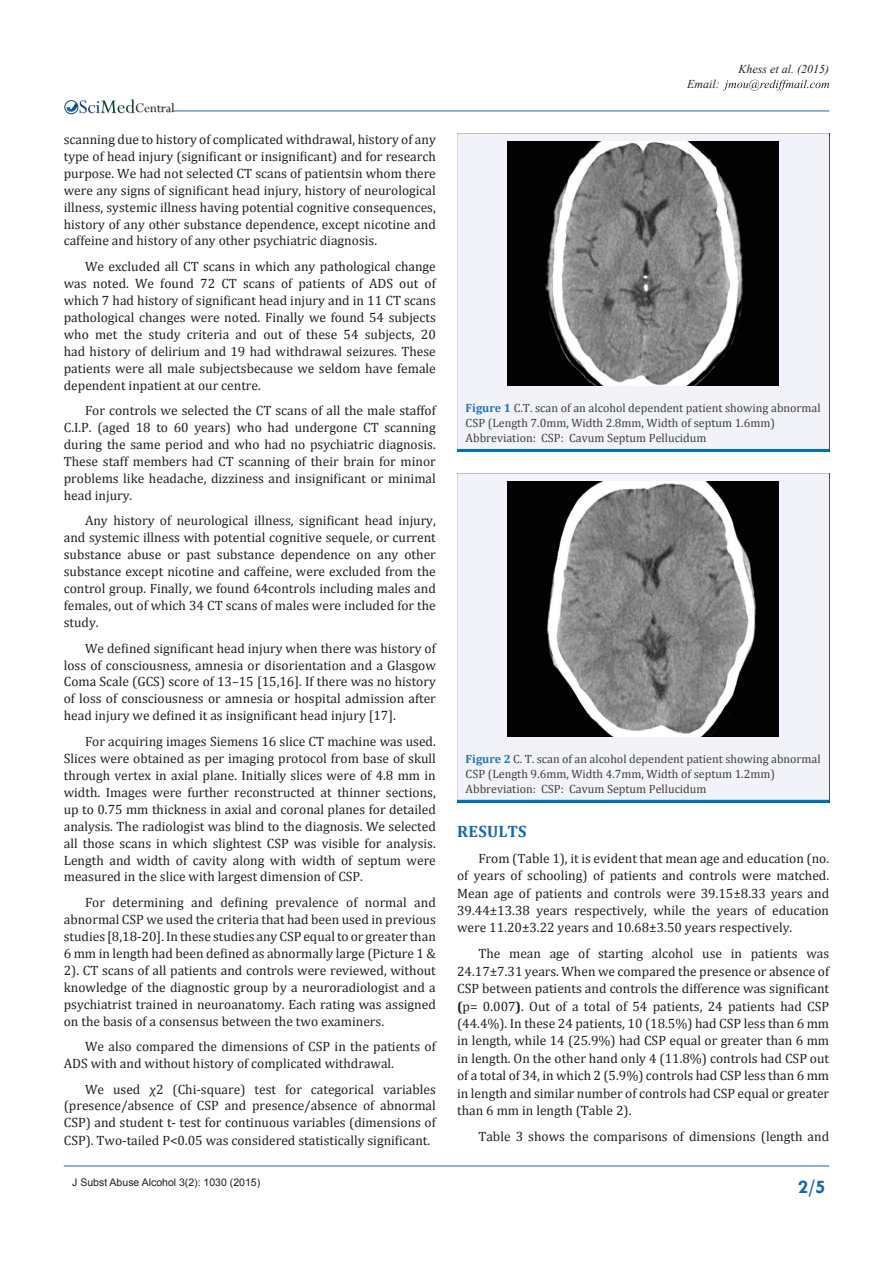
<style>
.page{position:relative;width:893px;height:1263px;background:#fff}
.page>*{position:absolute;margin:0;border:0;box-sizing:border-box;transform-origin:0 0}
.t1{font:700 19.5px "Tw Cen";color:#1768b4}
.t2{font:700 16.5px "Cambria";letter-spacing:.015em;color:#1768b4}
.t3{font:14.55px "Perpetua";color:#211e1e}
.t4{font:13.5px/17px "Cambria";color:#231f20;text-align:justify}
.t5{font:12px/15px "Cambria";color:#3e3e3f}
.t6{font:italic 12px "Times New Roman";color:#231f20}
.t7{font:10.5px "Arial";color:#231f20}
.s1{font-weight:700;color:#2a71b8}
.s2{font-weight:700}
</style>
<div class="page">
<img style="left:79px;top:103px;width:96px;height:11px">
<div style="left:64px;top:100px;width:14px;height:14px;border:1px solid #074d7c;border-radius:50%"></div>
<svg style="left:66px;top:99px;width:69px;height:14px"></svg>
<hr style="left:64px;top:1166px;width:765px;height:1px;background:#1768b4">
<svg style="left:723px;top:80px;width:106px;height:11px"></svg>
<hr style="left:174px;top:111px;width:655px;height:1px;background:#1768b4">
<div style="left:457px;top:133px;width:372px;height:316px;background:#f1f3f9"></div>
<hr style="left:457px;top:449px;width:372px;height:3px;background:#0072bc">
<img style="left:507px;top:142px;width:272px;height:244px">
<div style="left:457px;top:473px;width:372px;height:327px;background:#f1f3f9"></div>
<hr style="left:457px;top:800px;width:372px;height:3px;background:#0072bc">
<img style="left:507px;top:482px;width:272px;height:254px">
<p class="t3" style="left:135px;top:99px;width:41px">Central</p>
<p class="t4" style="left:64px;top:131px;width:374px">scanning due to history of complicated withdrawal, history of any type of head injury (significant or insignificant) and for research purpose. We had not selected CT scans of patientsin whom there were any signs of significant head injury, history of neurological illness, systemic illness having potential cognitive consequences, history of any other substance dependence, except nicotine and caffeine and history of any other psychiatric diagnosis.</p>
<p class="t4" style="left:64px;top:258px;width:374px;text-indent:21px">We excluded all CT scans in which any pathological change was noted. We found 72 CT scans of patients of ADS out of which 7 had history of significant head injury and in 11 CT scans pathological changes were noted. Finally we found 54 subjects who met the study criteria and out of these 54 subjects, 20 had history of delirium and 19 had withdrawal seizures. These patients were all male subjectsbecause we seldom have female dependent inpatient at our centre.</p>
<p class="t4" style="left:64px;top:402px;width:374px;text-indent:21px">For controls we selected the CT scans of all the male staffof C.I.P. (aged 18 to 60 years) who had undergone CT scanning during the same period and who had no psychiatric diagnosis.<br>These staff members had CT scanning of their brain for minor problems like headache, dizziness and insignificant or minimal head injury.</p>
<p class="t4" style="left:64px;top:512px;width:374px;text-indent:21px">Any history of neurological illness, significant head injury, and systemic illness with potential cognitive sequele, or current substance abuse or past substance dependence on any other substance except nicotine and caffeine, were excluded from the control group. Finally, we found 64controls including males and females, out of which 34 CT scans of males were included for the study.</p>
<p class="t4" style="left:64px;top:639px;width:374px;text-indent:21px">We defined significant head injury when there was history of loss of consciousness, amnesia or disorientation and a Glasgow Coma Scale (GCS) score of 13–15 [15,16]. If there was no history of loss of consciousness or amnesia or hospital admission after head injury we defined it as insignificant head injury [17].</p>
<p class="t4" style="left:64px;top:733px;width:374px;text-indent:21px">For acquiring images Siemens 16 slice CT machine was used.<br>Slices were obtained as per imaging protocol from base of skull through vertex in axial plane. Initially slices were of 4.8 mm in width. Images were further reconstructed at thinner sections, up to 0.75 mm thickness in axial and coronal planes for detailed analysis. The radiologist was blind to the diagnosis. We selected all those scans in which slightest CSP was visible for analysis.<br>Length and width of cavity along with width of septum were measured in the slice with largest dimension of CSP.</p>
<p class="t4" style="left:64px;top:894px;width:374px;text-indent:21px">For determining and defining prevalence of normal and abnormal CSP we used the criteria that had been used in previous studies [8,18-20]. In these studies any CSP equal to or greater than 6 mm in length had been defined as abnormally large (Picture 1 &amp; 2). CT scans of all patients and controls were reviewed, without knowledge of the diagnostic group by a neuroradiologist and a psychiatrist trained in neuroanatomy. Each rating was assigned on the basis of a consensus between the two examiners.</p>
<p class="t4" style="left:64px;top:1038px;width:374px;text-indent:21px">We also compared the dimensions of CSP in the patients of<br>ADS with and without history of complicated withdrawal.</p>
<p class="t4" style="left:64px;top:1080px;width:374px;text-indent:21px">We used χ2 (Chi-square) test for categorical variables (presence/absence of CSP and presence/absence of abnormal CSP) and student t- test for continuous variables (dimensions of CSP). Two-tailed P&lt;0.05 was considered statistically significant.</p>
<p class="t6" style="left:687px;top:76px;width:34px">Email:</p>
<p class="t6" style="left:738px;top:61px;width:92px">Khess et al. (2015)</p>
<p class="t5" style="left:466px;top:400px;width:357px"><span class="s1">Figure 1</span> C.T. scan of an alcohol dependent patient showing abnormal<br>CSP (Length 7.0mm, Width 2.8mm, Width of septum 1.6mm)</p>
<p class="t5" style="left:466px;top:430px;width:242px">Abbreviation: CSP: Cavum Septum Pellucidum</p>
<p class="t5" style="left:466px;top:751px;width:357px"><span class="s1">Figure 2</span> C. T. scan of an alcohol dependent patient showing abnormal<br>CSP (Length 9.6mm, Width 4.7mm, Width of septum 1.2mm)</p>
<p class="t5" style="left:466px;top:781px;width:242px">Abbreviation: CSP: Cavum Septum Pellucidum</p>
<p class="t2" style="left:457px;top:820px;width:71px">RESULTS</p>
<p class="t4" style="left:457px;top:849px;width:374px;line-height:17.4px;text-indent:21px">From (Table 1), it is evident that mean age and education (no. of years of schooling) of patients and controls were matched.<br>Mean age of patients and controls were 39.15±8.33 years and 39.44±13.38 years respectively, while the years of education were 11.20±3.22 years and 10.68±3.50 years respectively.</p>
<p class="t4" style="left:457px;top:945px;width:374px;line-height:17.4px;text-indent:21px">The mean age of starting alcohol use in patients was 24.17±7.31 years. When we compared the presence or absence of CSP between patients and controls the difference was significant <span class="s2">(</span>p= 0.007<span class="s2">)</span>. Out of a total of 54 patients, 24 patients had CSP (44.4%). In these 24 patients, 10 (18.5%) had CSP less than 6 mm in length, while 14 (25.9%) had CSP equal or greater than 6 mm in length. On the other hand only 4 (11.8%) controls had CSP out of a total of 34, in which 2 (5.9%) controls had CSP less than 6 mm in length and similar number of controls had CSP equal or greater than 6 mm in length (Table 2).</p>
<p class="t4" style="left:478px;top:1128px;width:352px">Table 3 shows the comparisons of dimensions (length and</p>
<p class="t7" style="left:72px;top:1175px;width:189px">J Subst Abuse Alcohol 3(2): 1030 (2015)</p>
<p class="t1" style="left:798px;top:1175px;width:29px">2/5</p>
</div>
